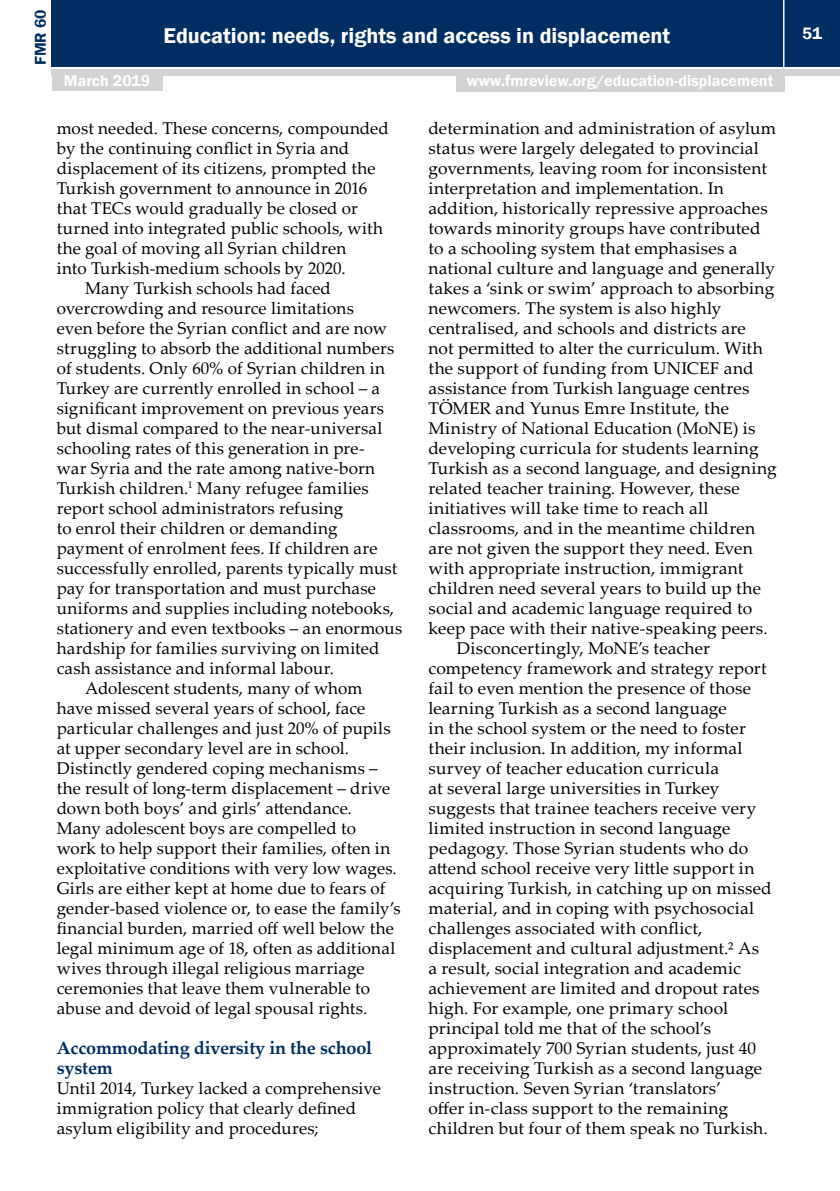
<style>
.page{position:relative;width:840px;height:1191px;background:#fff}
.page>*{position:absolute;margin:0;border:0;box-sizing:border-box;transform-origin:0 0}
.t1{font:600 22px "Franklin Gothic";color:#fff}
.t2{font:700 18px/20px "Palatino Linotype";letter-spacing:-.01em;color:#002d62}
.t3{font:17px/20px "Palatino Linotype";letter-spacing:.01em;color:#000}
.t4{font:600 17px "Franklin Gothic";color:#fff}
.t5{font:600 16px "Franklin Gothic";color:#fff}
.t6{font:600 16px "Franklin Gothic";color:#002d62}
</style>
<div class="page">
<div style="left:52px;top:0;width:787px;height:66px;background:#002d62"></div>
<div style="left:52px;top:69px;width:787px;height:6px;background:#d1d3d4"></div>
<hr style="left:782px;top:0;width:2px;height:68px;background:#fff">
<div style="left:52px;top:73px;width:110px;height:18px;background:#d1d3d4"></div>
<div style="left:455px;top:74px;width:329px;height:18px;background:#d1d3d4"></div>
<p class="t6" style="left:31px;top:65px;width:57px;rotate:-90deg">FMR 60</p>
<p class="t1" style="left:163px;top:22px;width:508px">Education: needs, rights and access in displacement</p>
<p class="t5" style="left:64px;top:71px;width:88px">March 2019</p>
<p class="t5" style="left:466px;top:71px;width:308px">www.fmreview.org/education-displacement</p>
<p class="t3" style="left:57px;top:117px;width:333px">most needed. These concerns, compounded</p>
<p class="t3" style="left:57px;top:137px;width:294px">by the continuing conflict in Syria and</p>
<p class="t3" style="left:57px;top:157px;width:320px">displacement of its citizens, prompted the</p>
<p class="t3" style="left:57px;top:177px;width:312px">Turkish government to announce in 2016</p>
<p class="t3" style="left:57px;top:197px;width:302px">that TECs would gradually be closed or</p>
<p class="t3" style="left:57px;top:217px;width:327px">turned into integrated public schools, with</p>
<p class="t3" style="left:57px;top:237px;width:291px">the goal of moving all Syrian children</p>
<p class="t3" style="left:57px;top:257px;width:290px">into Turkish-medium schools by 2020.</p>
<p class="t3" style="left:85px;top:277px;width:247px">Many Turkish schools had faced</p>
<p class="t3" style="left:57px;top:297px;width:298px">overcrowding and resource limitations</p>
<p class="t3" style="left:57px;top:317px;width:331px">even before the Syrian conflict and are now</p>
<p class="t3" style="left:57px;top:337px;width:339px">struggling to absorb the additional numbers</p>
<p class="t3" style="left:57px;top:357px;width:329px">of students. Only 60% of Syrian children in</p>
<p class="t3" style="left:57px;top:377px;width:325px">Turkey are currently enrolled in school – a</p>
<p class="t3" style="left:57px;top:397px;width:328px">significant improvement on previous years</p>
<p class="t3" style="left:57px;top:417px;width:327px">but dismal compared to the near-universal</p>
<p class="t3" style="left:57px;top:437px;width:309px">schooling rates of this generation in pre-</p>
<p class="t3" style="left:57px;top:457px;width:320px">war Syria and the rate among native-born</p>
<p class="t3" style="left:57px;top:477px;width:313px">Turkish children.<sup>1</sup> Many refugee families</p>
<p class="t3" style="left:57px;top:497px;width:288px">report school administrators refusing</p>
<p class="t3" style="left:57px;top:517px;width:282px">to enrol their children or demanding</p>
<p class="t3" style="left:57px;top:537px;width:322px">payment of enrolment fees. If children are</p>
<p class="t3" style="left:57px;top:557px;width:342px">successfully enrolled, parents typically must</p>
<p class="t3" style="left:57px;top:577px;width:321px">pay for transportation and must purchase</p>
<p class="t3" style="left:57px;top:597px;width:339px">uniforms and supplies including notebooks,</p>
<p class="t3" style="left:57px;top:617px;width:347px">stationery and even textbooks – an enormous</p>
<p class="t3" style="left:57px;top:637px;width:324px">hardship for families surviving on limited</p>
<p class="t3" style="left:57px;top:657px;width:279px">cash assistance and informal labour.</p>
<p class="t3" style="left:85px;top:677px;width:279px">Adolescent students, many of whom</p>
<p class="t3" style="left:57px;top:697px;width:310px">have missed several years of school, face</p>
<p class="t3" style="left:57px;top:717px;width:335px">particular challenges and just 20% of pupils</p>
<p class="t3" style="left:57px;top:737px;width:293px">at upper secondary level are in school.</p>
<p class="t3" style="left:57px;top:757px;width:322px">Distinctly gendered coping mechanisms –</p>
<p class="t3" style="left:57px;top:777px;width:335px">the result of long-term displacement – drive</p>
<p class="t3" style="left:57px;top:797px;width:296px">down both boys’ and girls’ attendance.</p>
<p class="t3" style="left:57px;top:817px;width:301px">Many adolescent boys are compelled to</p>
<p class="t3" style="left:57px;top:837px;width:335px">work to help support their families, often in</p>
<p class="t3" style="left:57px;top:857px;width:341px">exploitative conditions with very low wages.</p>
<p class="t3" style="left:57px;top:877px;width:330px">Girls are either kept at home due to fears of</p>
<p class="t3" style="left:57px;top:897px;width:345px">gender-based violence or, to ease the family’s</p>
<p class="t3" style="left:57px;top:917px;width:338px">financial burden, married off well below the</p>
<p class="t3" style="left:57px;top:937px;width:340px">legal minimum age of 18, often as additional</p>
<p class="t3" style="left:57px;top:957px;width:309px">wives through illegal religious marriage</p>
<p class="t3" style="left:57px;top:977px;width:314px">ceremonies that leave them vulnerable to</p>
<p class="t3" style="left:57px;top:997px;width:312px">abuse and devoid of legal spousal rights.</p>
<p class="t2" style="left:57px;top:1037px;width:317px">Accommodating diversity in the school system</p>
<p class="t3" style="left:57px;top:1077px;width:325px">Until 2014, Turkey lacked a comprehensive immigration policy that clearly defined asylum eligibility and procedures;</p>
<p class="t3" style="left:428px;top:117px;width:349px">determination and administration of asylum</p>
<p class="t3" style="left:428px;top:137px;width:332px">status were largely delegated to provincial</p>
<p class="t3" style="left:428px;top:157px;width:340px">governments, leaving room for inconsistent</p>
<p class="t3" style="left:428px;top:177px;width:297px">interpretation and implementation. In</p>
<p class="t3" style="left:428px;top:197px;width:340px">addition, historically repressive approaches</p>
<p class="t3" style="left:428px;top:217px;width:333px">towards minority groups have contributed</p>
<p class="t3" style="left:428px;top:237px;width:310px">to a schooling system that emphasises a</p>
<p class="t3" style="left:428px;top:257px;width:348px">national culture and language and generally</p>
<p class="t3" style="left:428px;top:277px;width:347px">takes a ‘sink or swim’ approach to absorbing</p>
<p class="t3" style="left:428px;top:297px;width:294px">newcomers. The system is also highly</p>
<p class="t3" style="left:428px;top:317px;width:319px">centralised, and schools and districts are</p>
<p class="t3" style="left:428px;top:337px;width:336px">not permitted to alter the curriculum. With</p>
<p class="t3" style="left:428px;top:357px;width:326px">the support of funding from UNICEF and</p>
<p class="t3" style="left:428px;top:377px;width:322px">assistance from Turkish language centres</p>
<p class="t3" style="left:428px;top:397px;width:302px">TÖMER and Yunus Emre Institute, the</p>
<p class="t3" style="left:428px;top:417px;width:328px">Ministry of National Education (MoNE) is</p>
<p class="t3" style="left:428px;top:437px;width:331px">developing curricula for students learning</p>
<p class="t3" style="left:428px;top:457px;width:350px">Turkish as a second language, and designing</p>
<p class="t3" style="left:428px;top:477px;width:312px">related teacher training. However, these</p>
<p class="t3" style="left:428px;top:497px;width:281px">initiatives will take time to reach all</p>
<p class="t3" style="left:428px;top:517px;width:328px">classrooms, and in the meantime children</p>
<p class="t3" style="left:428px;top:537px;width:325px">are not given the support they need. Even</p>
<p class="t3" style="left:428px;top:557px;width:316px">with appropriate instruction, immigrant</p>
<p class="t3" style="left:428px;top:577px;width:334px">children need several years to build up the</p>
<p class="t3" style="left:428px;top:597px;width:325px">social and academic language required to</p>
<p class="t3" style="left:428px;top:617px;width:340px">keep pace with their native-speaking peers.</p>
<p class="t3" style="left:456px;top:637px;width:254px">Disconcertingly, MoNE’s teacher</p>
<p class="t3" style="left:428px;top:657px;width:340px">competency framework and strategy report</p>
<p class="t3" style="left:428px;top:677px;width:324px">fail to even mention the presence of those</p>
<p class="t3" style="left:428px;top:697px;width:300px">learning Turkish as a second language</p>
<p class="t3" style="left:428px;top:717px;width:319px">in the school system or the need to foster</p>
<p class="t3" style="left:428px;top:737px;width:315px">their inclusion. In addition, my informal</p>
<p class="t3" style="left:428px;top:757px;width:292px">survey of teacher education curricula</p>
<p class="t3" style="left:428px;top:777px;width:292px">at several large universities in Turkey</p>
<p class="t3" style="left:428px;top:797px;width:329px">suggests that trainee teachers receive very</p>
<p class="t3" style="left:428px;top:817px;width:303px">limited instruction in second language</p>
<p class="t3" style="left:428px;top:837px;width:321px">pedagogy. Those Syrian students who do</p>
<p class="t3" style="left:428px;top:857px;width:327px">attend school receive very little support in</p>
<p class="t3" style="left:428px;top:877px;width:344px">acquiring Turkish, in catching up on missed</p>
<p class="t3" style="left:428px;top:897px;width:327px">material, and in coping with psychosocial</p>
<p class="t3" style="left:428px;top:917px;width:275px">challenges associated with conflict,</p>
<p class="t3" style="left:428px;top:937px;width:332px">displacement and cultural adjustment.² As</p>
<p class="t3" style="left:428px;top:957px;width:313px">a result, social integration and academic</p>
<p class="t3" style="left:428px;top:977px;width:332px">achievement are limited and dropout rates</p>
<p class="t3" style="left:428px;top:997px;width:301px">high. For example, one primary school</p>
<p class="t3" style="left:428px;top:1017px;width:284px">principal told me that of the school’s</p>
<p class="t3" style="left:428px;top:1037px;width:329px">approximately 700 Syrian students, just 40</p>
<p class="t3" style="left:428px;top:1057px;width:335px">are receiving Turkish as a second language</p>
<p class="t3" style="left:428px;top:1077px;width:294px">instruction. Seven Syrian ‘translators’</p>
<p class="t3" style="left:428px;top:1097px;width:301px">offer in-class support to the remaining</p>
<p class="t3" style="left:428px;top:1117px;width:340px">children but four of them speak no Turkish.</p>
<p class="t4" style="left:801px;top:23px;width:21px">51</p>
</div>
